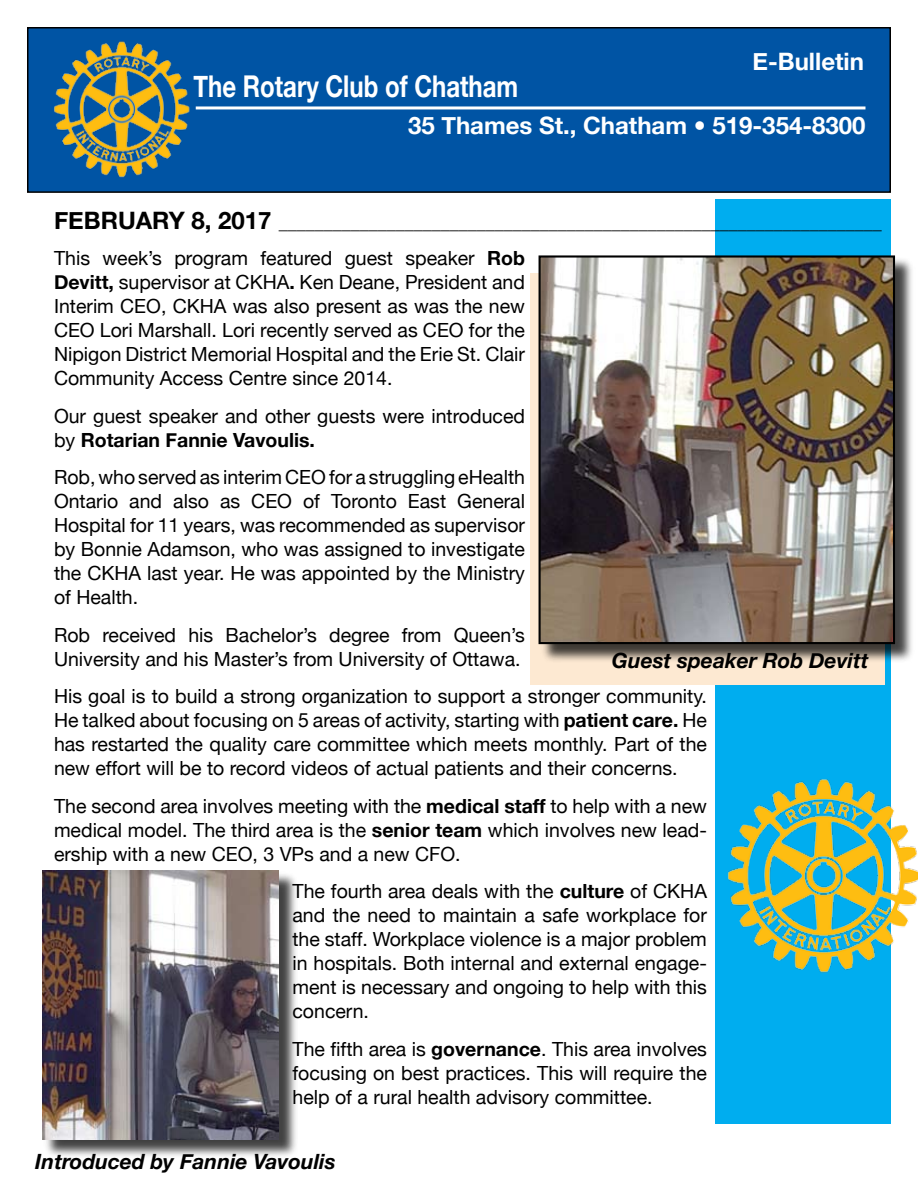
<style>
.page{position:relative;width:918px;height:1188px;background:#fff}
.page>*{position:absolute;margin:0;border:0;box-sizing:border-box;transform-origin:0 0}
.t1{font:700 30px "Helvetica Neue";color:#fff;scale:.8 1}
.t2{font:700 24px "Helvetica Neue";color:#fff}
.t3{font:italic 700 21px "Helvetica Neue";color:#000}
.t4{font:19.5px/24px "Helvetica Neue";color:#000;text-align:justify}
.t5{font:700 18px "Helvetica Neue";color:#000}
.s1{font-size:24px}
.s2{font-weight:700}
</style>
<div class="page">
<div style="left:716px;top:200px;width:175px;height:924px;background:#00adef"></div>
<div style="left:28px;top:28px;width:862px;height:164px;background:#0054a4"></div>
<div style="left:27px;top:27px;width:864px;height:166px;border:2px solid #000"></div>
<img style="left:54px;top:41px;width:136px;height:137px">
<hr style="left:196px;top:106px;width:669px;height:3px;background:#fff">
<img style="left:728px;top:779px;width:190px;height:194px">
<div style="left:530px;top:273px;width:355px;height:412px;background:#fde9d2"></div>
<div style="left:540px;top:257px;width:375px;height:408px;background:#000;opacity:.75"></div>
<img style="left:542px;top:258px;width:350px;height:383px">
<div style="left:539px;top:255px;width:356px;height:389px;border:2px solid #000"></div>
<div style="left:44px;top:872px;width:254px;height:287px;background:#000;opacity:.75"></div>
<img style="left:42px;top:870px;width:237px;height:269px">
<p class="t2" style="left:753px;top:46px;width:113px">E-Bulletin</p>
<h1 class="t1" style="left:193px;top:68px;width:408px">The Rotary Club of Chatham</h1>
<p class="t2" style="left:408px;top:111px;width:459px">35 Thames St., Chatham • 519-354-8300</p>
<p class="t5" style="left:54px;top:211px;width:829px"><span class="s1">February 8, 2017</span> ___________________________________________________________________</p>
<p class="t4" style="left:54px;top:246px;width:473px">This week’s program featured guest speaker <span class="s2">Rob Devitt,</span> supervisor at CKHA<span class="s2">.</span> Ken Deane, President and Interim CEO, CKHA was also present as was the new CEO Lori Marshall. Lori recently served as CEO for the Nipigon District Memorial Hospital and the Erie St. Clair Community Access Centre since 2014.</p>
<p class="t4" style="left:54px;top:403px;width:473px">Our guest speaker and other guests were introduced by <span class="s2">Rotarian Fannie Vavoulis.</span></p>
<p class="t4" style="left:54px;top:465px;width:473px">Rob, who served as interim CEO for a struggling eHealth Ontario and also as CEO of Toronto East General Hospital for 11 years, was recommended as supervisor by Bonnie Adamson, who was assigned to investigate the CKHA last year. He was appointed by the Ministry of Health.</p>
<p class="t4" style="left:54px;top:622px;width:473px">Rob received his Bachelor’s degree from Queen’s<br>University and his Master’s from University of Ottawa.</p>
<p class="t4" style="left:54px;top:684px;width:655px">His goal is to build a strong organization to support a stronger community.<br>He talked about focusing on 5 areas of activity, starting with <span class="s2">patient care.</span> He has restarted the quality care committee which meets monthly. Part of the new effort will be to record videos of actual patients and their concerns.</p>
<p class="t4" style="left:54px;top:793px;width:654px">The second area involves meeting with the <span class="s2">medical staff</span> to help with a new medical model. The third area is the <span class="s2">senior team</span> which involves new lead&shy;ership with a new CEO, 3 VPs and a new CFO.</p>
<p class="t4" style="left:292px;top:879px;width:416px">The fourth area deals with the <span class="s2">culture</span> of CKHA and the need to maintain a safe workplace for the staff. Workplace violence is a major problem in hospitals. Both internal and external engage&shy;ment is necessary and ongoing to help with this concern.</p>
<p class="t4" style="left:292px;top:1036px;width:416px">The fifth area is <span class="s2">governance</span>. This area involves focusing on best practices. This will require the help of a rural health advisory committee.</p>
<p class="t3" style="left:612px;top:648px;width:258px">Guest speaker Rob Devitt</p>
<p class="t3" style="left:35px;top:1149px;width:302px">Introduced by Fannie Vavoulis</p>
</div>
